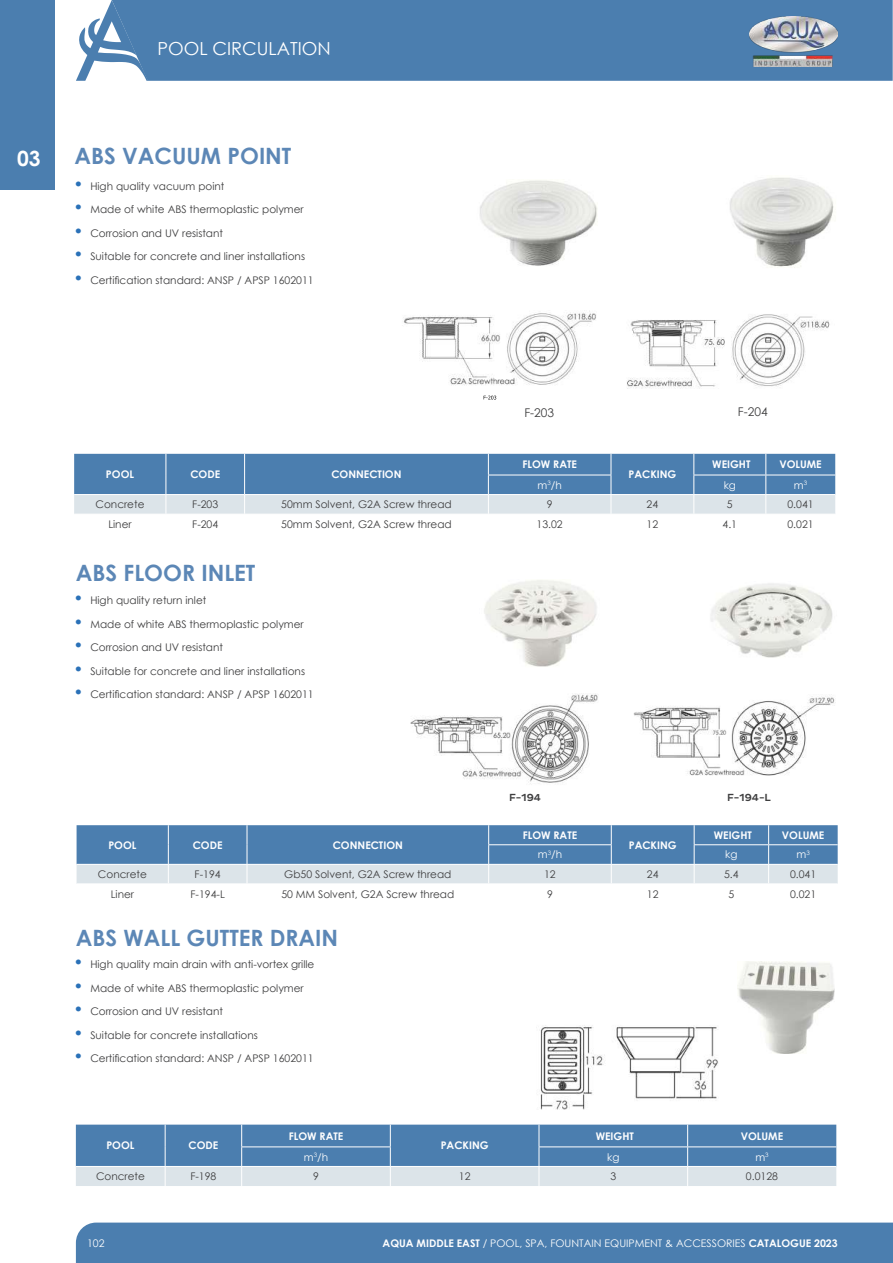
<style>
.page{position:relative;width:893px;height:1263px;background:#fff}
.page>*{position:absolute;margin:0;border:0;box-sizing:border-box;transform-origin:0 0}
.t1{font:700 22.5px "Century Gothic";color:#5c87b6}
.t2{font:700 21px "Century Gothic";color:#fff}
.t3{font:18px "Century Gothic";color:#fff}
.t4{font:12px "Century Gothic";color:#3e3e3f}
.t5{font:10.5px "Century Gothic";color:#3e3e3f}
.t6{font:700 10.5px "Century Gothic";color:#fff}
.t7{font:10.5px "Century Gothic";color:#fff}
.t8{font:500 10.5px "Pluto Sans";color:#3e3e3f}
.s1{font-size:16.5px;color:#2a71b8}
.s2{font-weight:700}
</style>
<div class="page">
<div style="left:148px;top:0;width:745px;height:81px;background:#4b7eaf"></div>
<svg style="left:76px;top:0;width:72px;height:81px"></svg>
<div style="left:0;top:0;width:55px;height:189px;background:#4b7eaf"></div>
<img style="left:749px;top:17px;width:89px;height:49px">
<div style="left:76px;top:1222px;width:817px;height:40px;background:#4b7eaf"></div>
<hr style="left:76px;top:1262px;width:817px;height:1px;background:#4b7eaf">
<img style="left:633px;top:696px;width:203px;height:80px">
<img style="left:410px;top:693px;width:188px;height:91px">
<img style="left:730px;top:177px;width:104px;height:91px">
<img style="left:484px;top:580px;width:113px;height:87px">
<img style="left:480px;top:180px;width:117px;height:86px">
<img style="left:710px;top:583px;width:123px;height:75px">
<svg style="left:77px;top:825px;width:761px;height:59px;background:#80a3c4"></svg>
<svg style="left:74px;top:454px;width:761px;height:60px;background:#7ea2c3"></svg>
<img style="left:627px;top:314px;width:203px;height:75px">
<img style="left:403px;top:310px;width:193px;height:90px">
<svg style="left:484px;top:396px;width:12px;height:3px"></svg>
<img style="left:540px;top:1025px;width:178px;height:84px">
<img style="left:737px;top:961px;width:98px;height:92px">
<svg style="left:76px;top:1124px;width:760px;height:62px;background:#7ea2c4"></svg>
<h3 class="t3" style="left:157px;top:36px;width:175px">POOL CIRCULATION</h3>
<h2 class="t2" style="left:17px;top:142px;width:25px">03</h2>
<h1 class="t1" style="left:74px;top:138px;width:218px">ABS VACUUM POINT</h1>
<p class="t5" style="left:73px;top:178px;width:153px"><span class="s1">•</span> High quality vacuum point</p>
<p class="t5" style="left:73px;top:202px;width:232px"><span class="s1">•</span> Made of white ABS thermoplastic polymer</p>
<p class="t5" style="left:73px;top:225px;width:151px"><span class="s1">•</span> Corrosion and UV resistant</p>
<p class="t5" style="left:73px;top:249px;width:233px"><span class="s1">•</span> Suitable for concrete and liner installations</p>
<p class="t5" style="left:73px;top:272px;width:242px"><span class="s1">•</span> Certification standard: ANSP / APSP 1602011</p>
<p class="t6" style="left:106px;top:466px;width:30px">POOL</p>
<p class="t6" style="left:190px;top:466px;width:31px">CODE</p>
<p class="t6" style="left:331px;top:466px;width:72px">CONNECTION</p>
<p class="t4" style="left:524px;top:405px;width:31px">F-203</p>
<p class="t4" style="left:738px;top:404px;width:31px">F-204</p>
<p class="t6" style="left:522px;top:457px;width:56px">FLOW RATE</p>
<p class="t6" style="left:628px;top:466px;width:49px">PACKING</p>
<p class="t6" style="left:712px;top:457px;width:40px">WEIGHT</p>
<p class="t6" style="left:779px;top:457px;width:44px">VOLUME</p>
<p class="t7" style="left:538px;top:478px;width:26px">m<sup>3</sup>/h</p>
<p class="t7" style="left:724px;top:478px;width:14px">kg</p>
<p class="t7" style="left:794px;top:478px;width:15px">m<sup>3</sup></p>
<p class="t5" style="left:96px;top:497px;width:50px">Concrete</p>
<p class="t5" style="left:192px;top:497px;width:28px">F-203</p>
<p class="t5" style="left:281px;top:497px;width:172px">50mm Solvent, G2A Screw thread</p>
<p class="t5" style="left:547px;top:497px;width:7px">9</p>
<p class="t5" style="left:647px;top:497px;width:13px">24</p>
<p class="t5" style="left:727px;top:497px;width:7px">5</p>
<p class="t5" style="left:787px;top:497px;width:28px">0.041</p>
<p class="t5" style="left:108px;top:517px;width:25px">Liner</p>
<p class="t5" style="left:192px;top:517px;width:28px">F-204</p>
<p class="t5" style="left:281px;top:517px;width:172px">50mm Solvent, G2A Screw thread</p>
<p class="t5" style="left:537px;top:517px;width:28px">13.02</p>
<p class="t5" style="left:647px;top:517px;width:13px">12</p>
<p class="t5" style="left:723px;top:517px;width:16px">4.1</p>
<p class="t5" style="left:787px;top:517px;width:28px">0.021</p>
<h1 class="t1" style="left:76px;top:556px;width:181px">ABS FLOOR INLET</h1>
<p class="t5" style="left:73px;top:593px;width:135px"><span class="s1">•</span> High quality return inlet</p>
<p class="t5" style="left:73px;top:617px;width:232px"><span class="s1">•</span> Made of white ABS thermoplastic polymer</p>
<p class="t5" style="left:73px;top:640px;width:151px"><span class="s1">•</span> Corrosion and UV resistant</p>
<p class="t5" style="left:73px;top:664px;width:233px"><span class="s1">•</span> Suitable for concrete and liner installations</p>
<p class="t5" style="left:73px;top:687px;width:242px"><span class="s1">•</span> Certification standard: ANSP / APSP 1602011</p>
<p class="t6" style="left:108px;top:837px;width:30px">POOL</p>
<p class="t6" style="left:193px;top:837px;width:31px">CODE</p>
<p class="t6" style="left:333px;top:837px;width:72px">CONNECTION</p>
<p class="t8" style="left:509px;top:792px;width:33px">F-194</p>
<p class="t8" style="left:727px;top:791px;width:45px">F-194-L</p>
<p class="t6" style="left:523px;top:827px;width:56px">FLOW RATE</p>
<p class="t6" style="left:714px;top:827px;width:40px">WEIGHT</p>
<p class="t6" style="left:782px;top:827px;width:44px">VOLUME</p>
<p class="t6" style="left:629px;top:837px;width:49px">PACKING</p>
<p class="t7" style="left:538px;top:847px;width:26px">m<sup>3</sup>/h</p>
<p class="t7" style="left:725px;top:847px;width:14px">kg</p>
<p class="t7" style="left:796px;top:847px;width:15px">m<sup>3</sup></p>
<p class="t5" style="left:98px;top:867px;width:50px">Concrete</p>
<p class="t5" style="left:195px;top:867px;width:28px">F-194</p>
<p class="t5" style="left:284px;top:867px;width:169px">Gb50 Solvent, G2A Screw thread</p>
<p class="t5" style="left:544px;top:867px;width:13px">12</p>
<p class="t5" style="left:647px;top:867px;width:13px">24</p>
<p class="t5" style="left:724px;top:867px;width:16px">5.4</p>
<p class="t5" style="left:790px;top:867px;width:28px">0.041</p>
<p class="t5" style="left:111px;top:886px;width:25px">Liner</p>
<p class="t5" style="left:190px;top:886px;width:36px">F-194-L</p>
<p class="t5" style="left:281px;top:886px;width:25px">50 MM</p>
<p class="t5" style="left:318px;top:886px;width:138px">Solvent, G2A Screw thread</p>
<p class="t5" style="left:547px;top:886px;width:7px">9</p>
<p class="t5" style="left:647px;top:886px;width:13px">12</p>
<p class="t5" style="left:728px;top:886px;width:7px">5</p>
<p class="t5" style="left:790px;top:886px;width:28px">0.021</p>
<h1 class="t1" style="left:76px;top:921px;width:264px">ABS WALL GUTTER DRAIN</h1>
<p class="t5" style="left:73px;top:957px;width:243px"><span class="s1">•</span> High quality main drain with anti-vortex grille</p>
<p class="t5" style="left:73px;top:980px;width:232px"><span class="s1">•</span> Made of white ABS thermoplastic polymer</p>
<p class="t5" style="left:73px;top:1004px;width:151px"><span class="s1">•</span> Corrosion and UV resistant</p>
<p class="t5" style="left:73px;top:1027px;width:186px"><span class="s1">•</span> Suitable for concrete installations</p>
<p class="t5" style="left:73px;top:1051px;width:242px"><span class="s1">•</span> Certification standard: ANSP / APSP 1602011</p>
<p class="t6" style="left:106px;top:1138px;width:30px">POOL</p>
<p class="t6" style="left:188px;top:1138px;width:31px">CODE</p>
<p class="t6" style="left:289px;top:1128px;width:56px">FLOW RATE</p>
<p class="t6" style="left:441px;top:1138px;width:49px">PACKING</p>
<p class="t6" style="left:596px;top:1128px;width:40px">WEIGHT</p>
<p class="t6" style="left:741px;top:1128px;width:44px">VOLUME</p>
<p class="t7" style="left:304px;top:1149px;width:26px">m<sup>3</sup>/h</p>
<p class="t7" style="left:607px;top:1149px;width:14px">kg</p>
<p class="t7" style="left:755px;top:1149px;width:15px">m<sup>3</sup></p>
<p class="t5" style="left:96px;top:1169px;width:50px">Concrete</p>
<p class="t5" style="left:190px;top:1169px;width:28px">F-198</p>
<p class="t5" style="left:313px;top:1169px;width:7px">9</p>
<p class="t5" style="left:459px;top:1169px;width:13px">12</p>
<p class="t5" style="left:610px;top:1169px;width:7px">3</p>
<p class="t5" style="left:746px;top:1169px;width:33px">0.0128</p>
<p class="t7" style="left:87px;top:1235px;width:19px">102</p>
<p class="t7" style="left:383px;top:1235px;width:457px"><span class="s2">AQUA MIDDLE EAST</span> / POOL, SPA, FOUNTAIN EQUIPMENT &amp; ACCESSORIES <span class="s2">CATALOGUE 2023</span></p>
</div>
